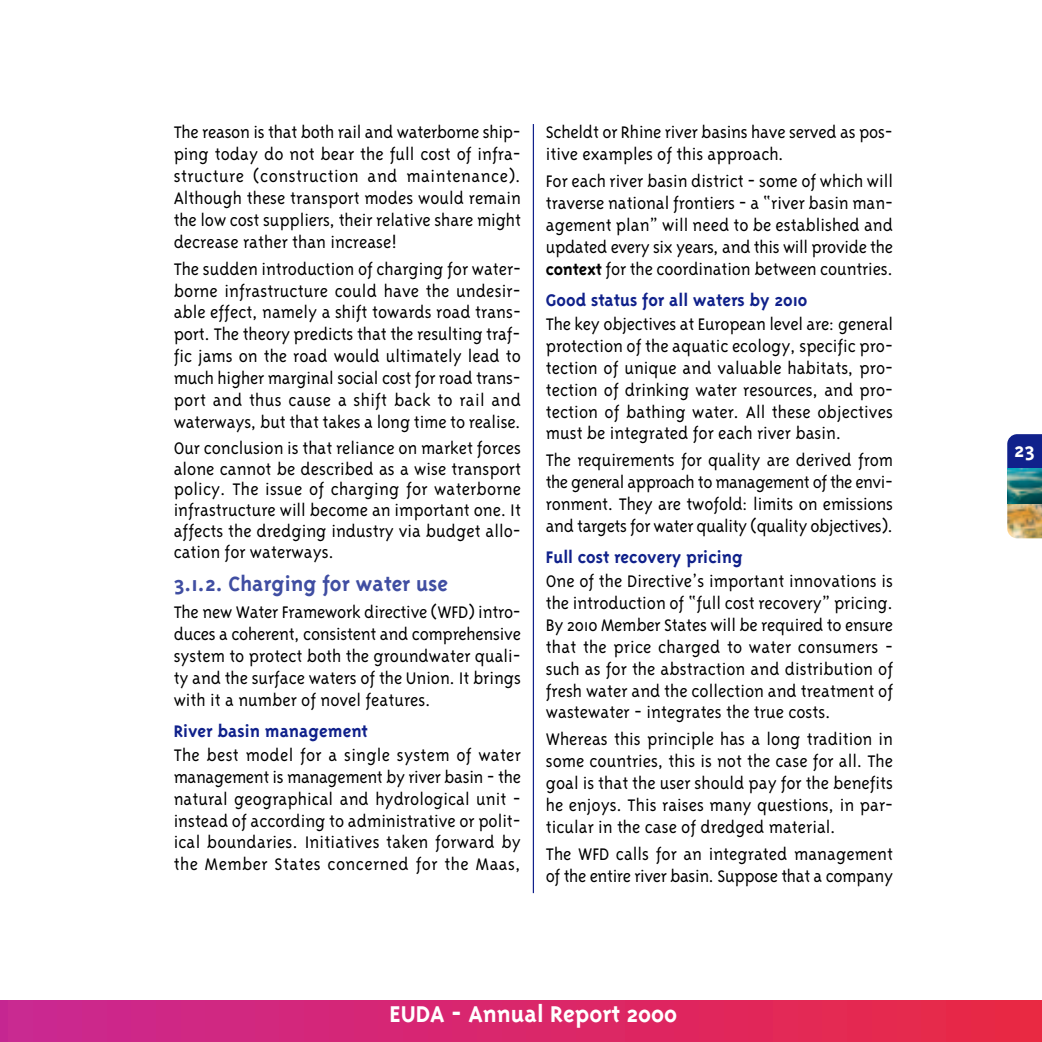
<style>
.page{position:relative;width:1042px;height:1042px;background:#fff}
.page>*{position:absolute;margin:0;border:0;box-sizing:border-box;transform-origin:0 0}
.t1{font:700 26.25px "Triplex";color:#fff}
.t2{font:700 23.62px "Triplex";color:#404ea2}
.t3{font:700 22.75px "Triplex";color:#fff}
.t4{font:300 19.25px/21.9px "Triplex";color:#000;text-align:justify}
.t5{font:300 19.25px/21.9px "Triplex";letter-spacing:-.02em;color:#000}
.t6{font:700 19.25px "Triplex";color:#10218b}
.s1{font-weight:700;font-size:18.72px}
</style>
<div class="page">
<div style="left:0;top:1000px;width:1042px;height:42px;background:linear-gradient(to right,#c92793,#ea2843)"></div>
<img style="left:1007px;top:504px;width:35px;height:34px">
<hr style="left:533px;top:124px;width:1px;height:769px;background:#10218b">
<svg style="left:1007px;top:434px;width:35px;height:35px"></svg>
<img style="left:1007px;top:469px;width:35px;height:35px">
<p class="t4" style="left:174px;top:121px;width:349px">The reason is that both rail and waterborne ship&shy;ping today do not bear the full cost of infra&shy;structure (construction and maintenance).<br>Although these transport modes would remain the low cost suppliers, their relative share might decrease rather than increase!</p>
<p class="t4" style="left:174px;top:257px;width:349px">The sudden introduction of charging for water&shy;borne infrastructure could have the undesir&shy;able effect, namely a shift towards road trans&shy;port. The theory predicts that the resulting traf&shy;fic jams on the road would ultimately lead to much higher marginal social cost for road trans&shy;port and thus cause a shift back to rail and waterways, but that takes a long time to realise.</p>
<p class="t4" style="left:174px;top:437px;width:349px;line-height:20.8px">Our conclusion is that reliance on market forces alone cannot be described as a wise transport policy. The issue of charging for waterborne infrastructure will become an important one. It affects the dredging industry via budget allo&shy;cation for waterways.</p>
<p class="t2" style="left:174px;top:569px;width:276px">3.1.2. Charging for water use</p>
<p class="t4" style="left:174px;top:600px;width:349px">The new Water Framework directive (WFD) intro&shy;duces a coherent, consistent and comprehensive system to protect both the groundwater quali&shy;ty and the surface waters of the Union. It brings with it a number of novel features.</p>
<p class="t6" style="left:174px;top:718px;width:196px">River basin management</p>
<p class="t4" style="left:174px;top:743px;width:349px">The best model for a single system of water management is management by river basin - the natural geographical and hydrological unit - instead of according to administrative or polit&shy;ical boundaries. Initiatives taken forward by the Member States concerned for the Maas,</p>
<p class="t4" style="left:546px;top:121px;width:349px">Scheldt or Rhine river basins have served as pos&shy;itive examples of this approach.</p>
<p class="t4" style="left:546px;top:170px;width:349px">For each river basin district - some of which will traverse national frontiers - a “river basin man&shy;agement plan” will need to be established and updated every six years, and this will provide the <span class="s1">context</span> for the coordination between countries.</p>
<p class="t6" style="left:546px;top:288px;width:263px">Good status for all waters by 2010</p>
<p class="t4" style="left:546px;top:312px;width:349px">The key objectives at European level are: general protection of the aquatic ecology, specific pro&shy;tection of unique and valuable habitats, pro&shy;tection of drinking water resources, and pro&shy;tection of bathing water. All these objectives must be integrated for each river basin.</p>
<p class="t4" style="left:546px;top:449px;width:349px">The requirements for quality are derived from the general approach to management of the envi&shy;ronment. They are twofold: limits on emissions and targets for water quality (quality objectives).</p>
<p class="t6" style="left:546px;top:545px;width:198px">Full cost recovery pricing</p>
<p class="t4" style="left:546px;top:569px;width:349px">One of the Directive’s important innovations is the introduction of “full cost recovery” pricing.<br>By 2010 Member States will be required to ensure that the price charged to water consumers - such as for the abstraction and distribution of fresh water and the collection and treatment of wastewater - integrates the true costs.</p>
<p class="t4" style="left:546px;top:728px;width:349px">Whereas this principle has a long tradition in some countries, this is not the case for all. The goal is that the user should pay for the benefits he enjoys. This raises many questions, in par&shy;ticular in the case of dredged material.</p>
<p class="t5" style="left:546px;top:842px;width:349px">The WFD calls for an integrated management of the entire river basin. Suppose that a company</p>
<h1 class="t1" style="left:389px;top:998px;width:289px">EUDA - Annual Report 2000</h1>
<p class="t3" style="left:1014px;top:436px;width:22px">23</p>
</div>
